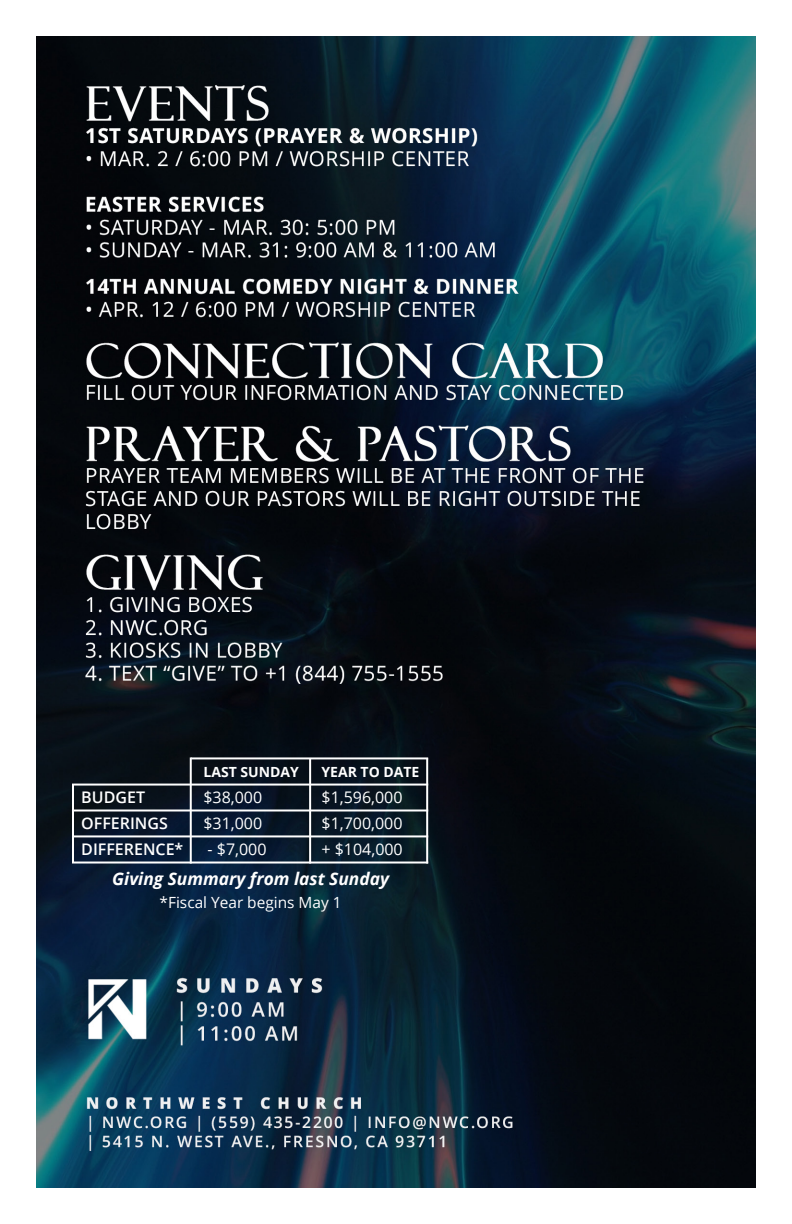
<style>
.page{position:relative;width:792px;height:1224px;background:#fff}
.page>*{position:absolute;margin:0;border:0;box-sizing:border-box;transform-origin:0 0}
.t1{font:italic 700 17.4px "Open Sans";color:#fff}
.t2{font:16px "Open Sans";color:#fff}
.t3{font:600 16px "Open Sans";color:#fff}
.t4{font:15.4px "Open Sans";color:#fff}
.t5{font:700 14px "Open Sans";color:#fff}
</style>
<div class="page">
<img style="left:36px;top:36px;width:720px;height:1152px">
<hr style="left:74px;top:784px;width:354px;height:2px;background:#fff">
<hr style="left:74px;top:862px;width:354px;height:2px;background:#fff">
<hr style="left:191px;top:757px;width:237px;height:2px;background:#fff">
<hr style="left:74px;top:810px;width:354px;height:2px;background:#fff">
<hr style="left:74px;top:835px;width:354px;height:2px;background:#fff">
<hr style="left:190px;top:757px;width:2px;height:107px;background:#fff">
<hr style="left:72px;top:784px;width:2px;height:80px;background:#fff">
<hr style="left:309px;top:758px;width:2px;height:106px;background:#fff">
<hr style="left:426px;top:758px;width:2px;height:106px;background:#fff">
<p class="t5" style="left:322px;top:762px;width:99px">YEAR TO DATE</p>
<p class="t2" style="left:322px;top:786px;width:83px">$1,596,000</p>
<p class="t2" style="left:322px;top:812px;width:83px">$1,700,000</p>
<p class="t2" style="left:322px;top:838px;width:83px">+ $104,000</p>
<p class="t5" style="left:203px;top:762px;width:97px">LAST SUNDAY</p>
<p class="t2" style="left:203px;top:786px;width:60px">$38,000</p>
<p class="t2" style="left:203px;top:812px;width:60px">$31,000</p>
<p class="t2" style="left:208px;top:838px;width:60px">- $7,000</p>
<p class="t1" style="left:112px;top:866px;width:278px">Giving Summary from last Sunday</p>
<p class="t4" style="left:160px;top:892px;width:184px">*Fiscal Year begins May 1</p>
<p class="t3" style="left:81px;top:786px;width:65px">BUDGET</p>
<p class="t3" style="left:81px;top:812px;width:88px">OFFERINGS</p>
<p class="t3" style="left:81px;top:838px;width:104px">DIFFERENCE*</p>
</div>
